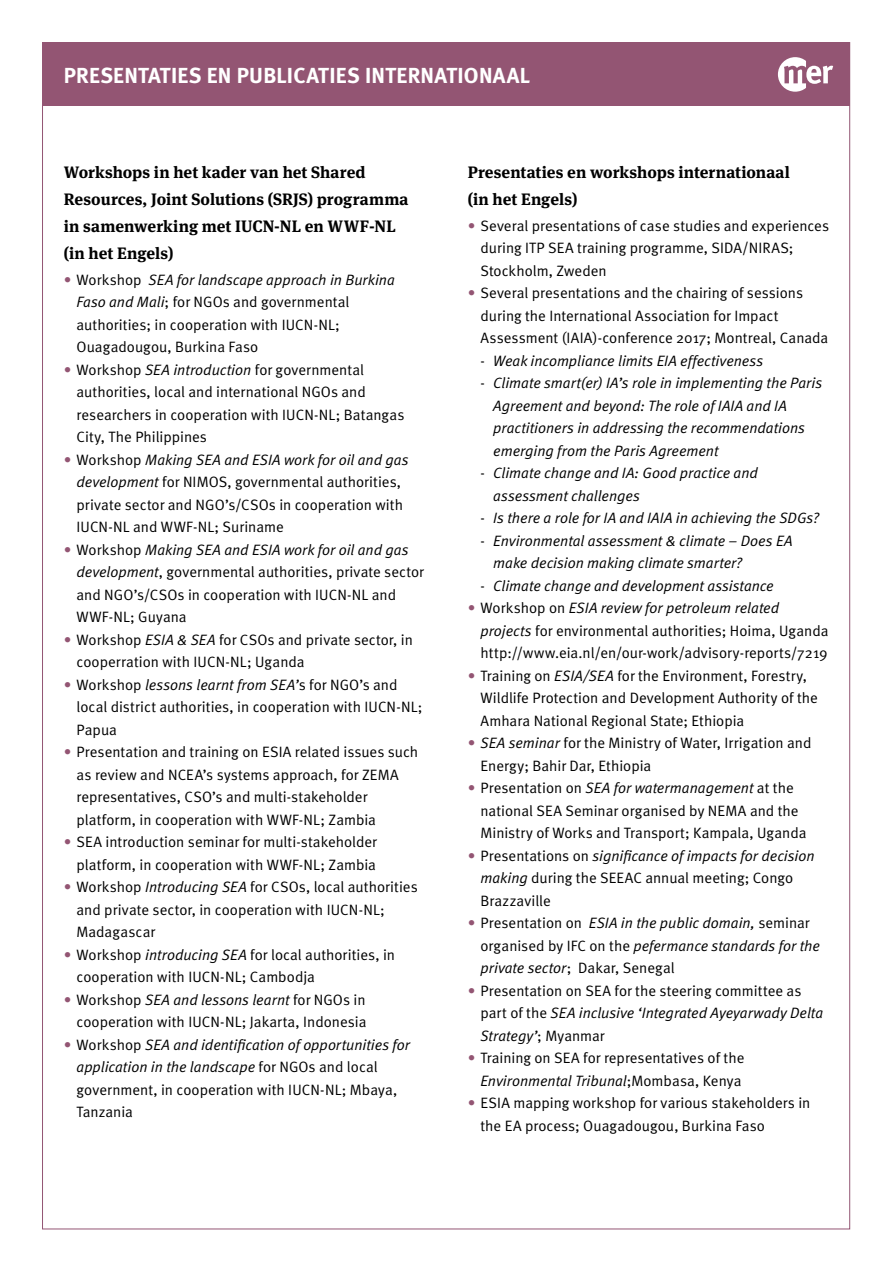
<style>
.page{position:relative;width:893px;height:1263px;background:#fff}
.page>*{position:absolute;margin:0;border:0;box-sizing:border-box;transform-origin:0 0}
.t1{font:21.75px "Meta Bold LF";letter-spacing:.01em;color:#fff}
.t2{font:700 16.5px/27px "Meta Serif";letter-spacing:.005em;color:#000}
.t3{font:15px/22.5px "Meta Normal";letter-spacing:.005em;color:#000}
.t4{font:italic 15px/22.5px "Meta Normal";color:#000}
.s1{color:#935573}
.s2{font-style:italic}
.s3{font-style:normal}
.s4{font-style:normal;color:#935573}
</style>
<div class="page">
<div style="left:43px;top:43px;width:807px;height:63px;background:#935573"></div>
<svg style="left:778px;top:57px;width:55px;height:35px"></svg>
<h1 class="t1" style="left:64px;top:62px;width:468px">PRESENTATIES EN PUBLICATIES INTERNATIONAAL</h1>
<p class="t2" style="left:64px;top:157px;width:346px">Workshops in het kader van het Shared Resources, Joint Solutions (SRJS) programma in samenwerking met IUCN-NL en WWF-NL (in het Engels)</p>
<p class="t3" style="left:77px;top:268px;width:320px;text-indent:-13px"><span class="s1">•</span> Workshop <span class="s2">SEA for landscape approach in Burkina Faso and Mali</span>; for NGOs and governmental authorities; in cooperation with IUCN-NL; Ouagadougou, Burkina Faso</p>
<p class="t3" style="left:77px;top:358px;width:330px;text-indent:-13px"><span class="s1">•</span> Workshop <span class="s2">SEA introduction</span> for governmental authorities, local and international NGOs and researchers in cooperation with IUCN-NL; Batangas City, The Philippines</p>
<p class="t3" style="left:77px;top:448px;width:334px;text-indent:-13px"><span class="s1">•</span> Workshop <span class="s2">Making SEA and ESIA work for oil and gas development</span> for NIMOS, governmental authorities, private sector and NGO’s/CSOs in cooperation with IUCN-NL and WWF-NL; Suriname</p>
<p class="t3" style="left:77px;top:538px;width:349px;text-indent:-13px"><span class="s1">•</span> Workshop <span class="s2">Making SEA and ESIA work for oil and gas development</span>, governmental authorities, private sector and NGO’s/CSOs in cooperation with IUCN-NL and WWF-NL; Guyana</p>
<p class="t3" style="left:77px;top:628px;width:338px;text-indent:-13px"><span class="s1">•</span> Workshop <span class="s2">ESIA &amp; SEA</span> for CSOs and private sector, in cooperration with IUCN-NL; Uganda</p>
<p class="t3" style="left:77px;top:673px;width:348px;text-indent:-13px"><span class="s1">•</span> Workshop <span class="s2">lessons learnt from SEA’</span>s for NGO’s and local district authorities, in cooperation with IUCN-NL;<br>Papua</p>
<p class="t3" style="left:77px;top:741px;width:343px;text-indent:-13px"><span class="s1">•</span> Presentation and training on ESIA related issues such as review and NCEA’s systems approach, for ZEMA representatives, CSO’s and multi-stakeholder platform, in cooperation with WWF-NL; Zambia</p>
<p class="t3" style="left:64px;top:831px;width:315px;text-align:right"><span class="s1">•</span> SEA introduction seminar for multi-stakeholder platform, in cooperation with WWF-NL; Zambia</p>
<p class="t3" style="left:77px;top:876px;width:343px;text-indent:-13px"><span class="s1">•</span> Workshop <span class="s2">Introducing SEA</span> for CSOs, local authorities and private sector, in cooperation with IUCN-NL;<br>Madagascar</p>
<p class="t3" style="left:77px;top:943px;width:320px;text-indent:-13px"><span class="s1">•</span> Workshop <span class="s2">introducing SEA</span> for local authorities, in cooperation with IUCN-NL; Cambodja</p>
<p class="t3" style="left:64px;top:988px;width:304px;text-align:right"><span class="s1">•</span> Workshop <span class="s2">SEA and lessons learnt</span> for NGOs in cooperation with IUCN-NL; Jakarta, Indonesia</p>
<p class="t3" style="left:77px;top:1033px;width:335px;text-indent:-13px"><span class="s1">•</span> Workshop <span class="s2">SEA and identification of opportunities for application in the landscape</span> for NGOs and local government, in cooperation with IUCN-NL; Mbaya, Tanzania</p>
<p class="t2" style="left:468px;top:157px;width:324px">Presentaties en workshops internationaal (in het Engels)</p>
<p class="t3" style="left:480px;top:214px;width:350px;text-indent:-13px"><span class="s1">•</span> Several presentations of case studies and experiences during ITP SEA training programme, SIDA/NIRAS;<br>Stockholm, Zweden</p>
<p class="t3" style="left:480px;top:282px;width:349px;text-indent:-13px"><span class="s1">•</span> Several presentations and the chairing of sessions during the International Association for Impact<br>Assessment (IAIA)-conference 2017; Montreal, Canada</p>
<p class="t4" style="left:480px;top:349px;width:284px"><span class="s3">-</span> Weak incompliance limits EIA effectiveness</p>
<p class="t4" style="left:493px;top:372px;width:330px;text-indent:-13px"><span class="s3">-</span> Climate smart(er) IA’s role in implementing the Paris Agreement and beyond: The role of IAIA and IA practitioners in addressing the recommendations emerging from the Paris Agreement</p>
<p class="t4" style="left:493px;top:462px;width:266px;text-indent:-13px"><span class="s3">-</span> Climate change and IA: Good practice and assessment challenges</p>
<p class="t4" style="left:480px;top:507px;width:340px"><span class="s3">-</span> Is there a role for IA and IAIA in achieving the SDGs?</p>
<p class="t4" style="left:493px;top:529px;width:301px;text-indent:-13px"><span class="s3">-</span> Environmental assessment &amp; climate – Does EA make decision making climate smarter?</p>
<p class="t4" style="left:480px;top:574px;width:295px"><span class="s3">-</span> Climate change and development assistance</p>
<p class="t3" style="left:480px;top:597px;width:349px;text-indent:-13px"><span class="s1">•</span> Workshop on <span class="s2">ESIA review for petroleum related projects</span> for environmental authorities; Hoima, Uganda http://www.eia.nl/en/our-work/advisory-reports/7219</p>
<p class="t3" style="left:480px;top:664px;width:339px;text-indent:-13px"><span class="s1">•</span> Training on <span class="s2">ESIA/SEA</span> for the Environment, Forestry,<br>Wildlife Protection and Development Authority of the<br>Amhara National Regional State; Ethiopia</p>
<p class="t3" style="left:480px;top:732px;width:332px;text-indent:-13px"><span class="s1">•</span> <span class="s2">SEA seminar</span> for the Ministry of Water, Irrigation and<br>Energy; Bahir Dar, Ethiopia</p>
<p class="t3" style="left:480px;top:777px;width:328px;text-indent:-13px"><span class="s1">•</span> Presentation on <span class="s2">SEA for watermanagement</span> at the national SEA Seminar organised by NEMA and the<br>Ministry of Works and Transport; Kampala, Uganda</p>
<p class="t3" style="left:480px;top:844px;width:336px;text-indent:-13px"><span class="s1">•</span> Presentations on <span class="s2">significance of impacts for decision making</span> during the SEEAC annual meeting; Congo<br>Brazzaville</p>
<p class="t4" style="left:480px;top:912px;width:341px;text-indent:-13px"><span class="s4">•</span> <span class="s3">Presentation on</span> ESIA in the public domain, <span class="s3">seminar organised by IFC on the</span> pefermance standards for the private sector<span class="s3">; Dakar, Senegal</span></p>
<p class="t3" style="left:480px;top:979px;width:344px;text-indent:-13px"><span class="s1">•</span> Presentation on SEA for the steering committee as part of the <span class="s2">SEA inclusive ‘Integrated Ayeyarwady Delta<br>Strategy’</span>; Myanmar</p>
<p class="t3" style="left:468px;top:1047px;width:278px;text-align:right"><span class="s1">•</span> Training on SEA for representatives of the<br><span class="s2">Environmental Tribunal</span>;Mombasa, Kenya</p>
<p class="t3" style="left:480px;top:1092px;width:331px;text-indent:-13px"><span class="s1">•</span> ESIA mapping workshop for various stakeholders in the EA process; Ouagadougou, Burkina Faso</p>
</div>
